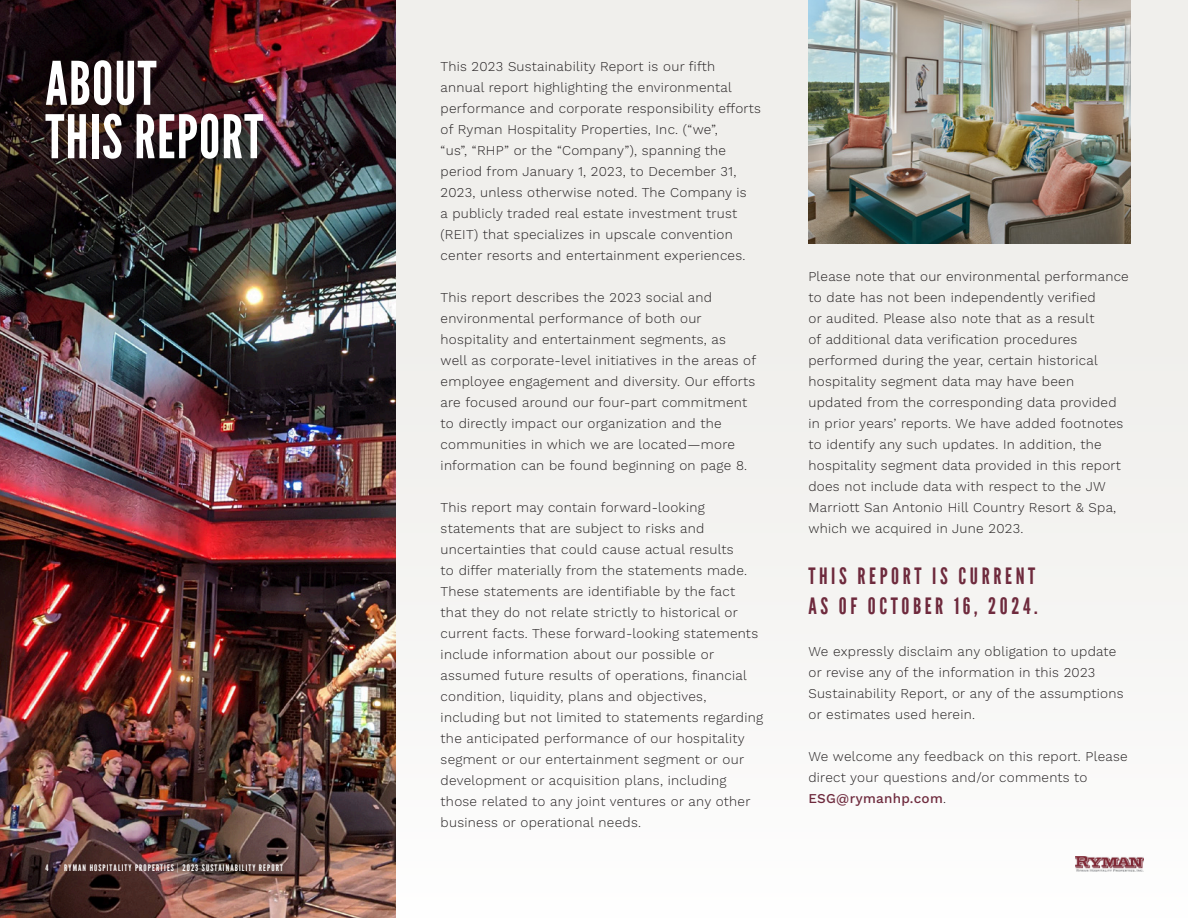
<style>
.page{position:relative;width:1188px;height:918px;background:#f0efec}
.page>*{position:absolute;margin:0;border:0;box-sizing:border-box;transform-origin:0 0}
.t1{font:60px/53.4px "League Gothic";letter-spacing:.02em;color:#fff}
.t2{font:22.5px/30px "League Gothic";letter-spacing:.16em;color:#6e2a3d}
.t3{font:300 13.5px/21px "Work Sans";letter-spacing:.02em;color:#231f20}
.t4{font:9px "League Gothic";letter-spacing:.12em;color:#fff}
.s1{font-family:"Alternate Gothic Comp ATF";font-weight:300}
.s2{font-weight:500;color:#6e2a3d}
</style>
<div class="page">
<img style="left:0;top:0;width:395px;height:918px">
<img style="left:1076px;top:857px;width:67px;height:14px">
<img style="left:808px;top:0;width:323px;height:243px">
<h1 class="t1" style="left:45px;top:58px;width:219px">ABOUT<br>THIS REPORT</h1>
<p class="t3" style="left:441px;top:56px;width:322px">This 2023 Sustainability Report is our fifth annual report highlighting the environmental performance and corporate responsibility efforts of Ryman Hospitality Properties, Inc. (“we”,<br>“us”, “RHP” or the “Company”), spanning the period from January 1, 2023, to December 31, 2023, unless otherwise noted. The Company is<br>a publicly traded real estate investment trust (REIT) that specializes in upscale convention center resorts and entertainment experiences.</p>
<p class="t3" style="left:441px;top:288px;width:317px">This report describes the 2023 social and environmental performance of both our hospitality and entertainment segments, as<br>well as corporate-level initiatives in the areas of employee engagement and diversity. Our efforts are focused around our four-part commitment to directly impact our organization and the communities in which we are located—more information can be found beginning on page 8.</p>
<p class="t3" style="left:441px;top:498px;width:324px">This report may contain forward-looking statements that are subject to risks and uncertainties that could cause actual results<br>to differ materially from the statements made.<br>These statements are identifiable by the fact that they do not relate strictly to historical or current facts. These forward-looking statements include information about our possible or assumed future results of operations, financial condition, liquidity, plans and objectives, including but not limited to statements regarding the anticipated performance of our hospitality segment or our entertainment segment or our development or acquisition plans, including those related to any joint ventures or any other business or operational needs.</p>
<p class="t4" style="left:45px;top:862px;width:5px">4</p>
<p class="t4" style="left:64px;top:862px;width:220px">RYMAN HOSPITALITY PROPERTIES <span class="s1">|</span> 2023 SUSTAINABILITY REPORT</p>
<p class="t3" style="left:808px;top:266px;width:322px">Please note that our environmental performance to date has not been independently verified<br>or audited. Please also note that as a result<br>of additional data verification procedures performed during the year, certain historical hospitality segment data may have been updated from the corresponding data provided in prior years’ reports. We have added footnotes to identify any such updates. In addition, the hospitality segment data provided in this report does not include data with respect to the JW Marriott San Antonio Hill Country Resort &amp; Spa, which we acquired in June 2023.</p>
<h2 class="t2" style="left:808px;top:561px;width:231px">THIS REPORT IS CURRENT<br>AS OF OCTOBER 16, 2024.</h2>
<p class="t3" style="left:808px;top:641px;width:317px">We expressly disclaim any obligation to update or revise any of the information in this 2023<br>Sustainability Report, or any of the assumptions or estimates used herein.</p>
<p class="t3" style="left:808px;top:746px;width:321px">We welcome any feedback on this report. Please direct your questions and/or comments to<br><span class="s2">ESG@rymanhp.com</span>.</p>
</div>
